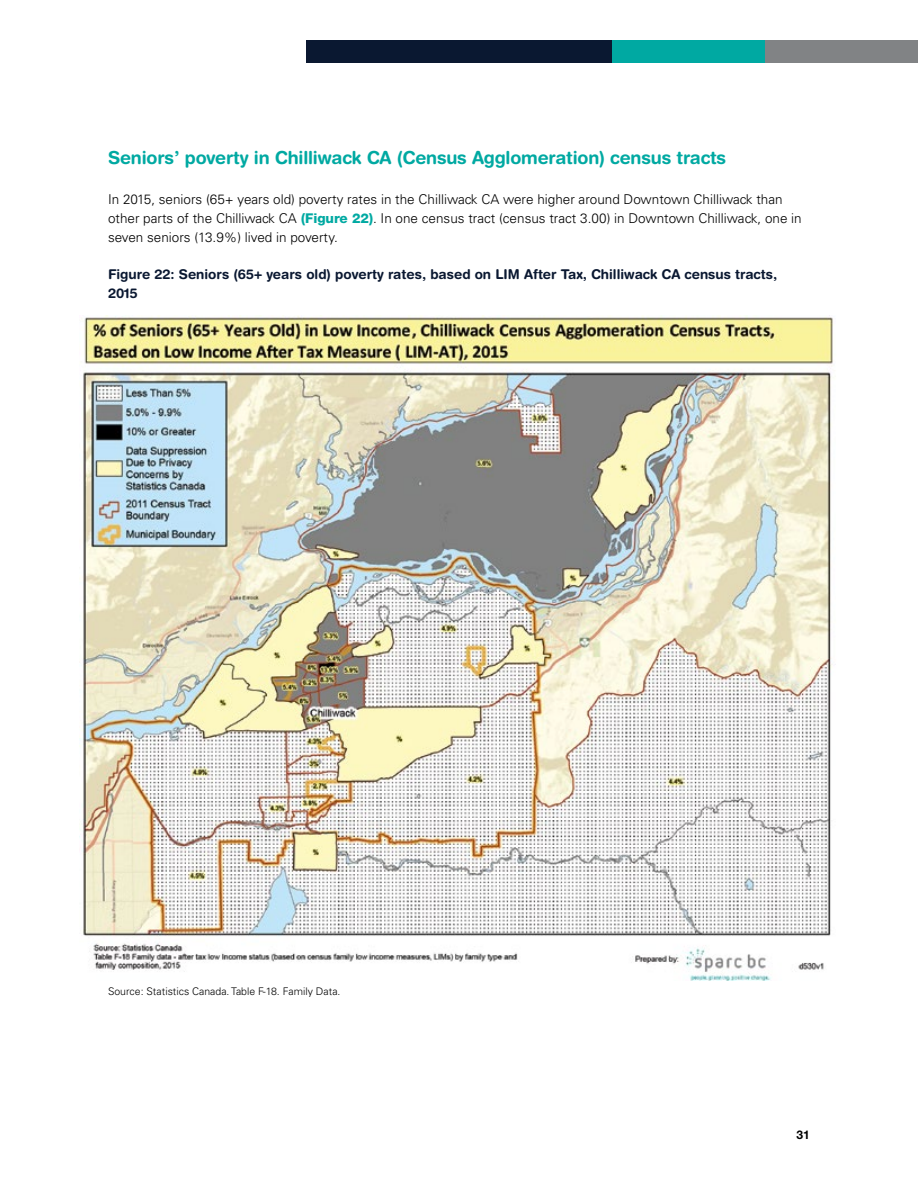
<style>
.page{position:relative;width:918px;height:1188px;background:#fff}
.page>*{position:absolute;margin:0;border:0;box-sizing:border-box;transform-origin:0 0}
.t1{font:700 18px "Helvetica Rounded";letter-spacing:-.01em;color:#00a9a2}
.t2{font:300 13.5px/18.8px "Univers";color:#000}
.t3{font:700 13.5px/18.8px "Helvetica Rounded";color:#0a1831}
.t4{font:700 12px "Helvetica Neue";color:#000}
.t5{font:300 10.5px "Univers";color:#000}
.s1{font-family:"Helvetica Neue";font-weight:800;color:#00a9a2}
</style>
<div class="page">
<div style="left:612px;top:40px;width:153px;height:23px;background:#00a9a2"></div>
<div style="left:306px;top:40px;width:306px;height:23px;background:#0a1831"></div>
<div style="left:765px;top:40px;width:153px;height:23px;background:#818385"></div>
<img style="left:80px;top:315px;width:753px;height:666px">
<h1 class="t1" style="left:108px;top:146px;width:620px">Seniors’ poverty in Chilliwack CA (Census Agglomeration) census tracts</h1>
<p class="t2" style="left:108px;top:190px;width:695px">In 2015, seniors (65+ years old) poverty rates in the Chilliwack CA were higher around Downtown Chilliwack than other parts of the Chilliwack CA <span class="s1">(Figure 22)</span>. In one census tract (census tract 3.00) in Downtown Chilliwack, one in seven seniors (13.9%) lived in poverty.</p>
<p class="t3" style="left:108px;top:265px;width:671px">Figure 22: Seniors (65+ years old) poverty rates, based on LIM After Tax, Chilliwack CA census tracts,<br>2015</p>
<p class="t5" style="left:108px;top:985px;width:234px">Source: Statistics Canada. Table F-18. Family Data.</p>
<p class="t4" style="left:797px;top:1127px;width:15px">31</p>
</div>
